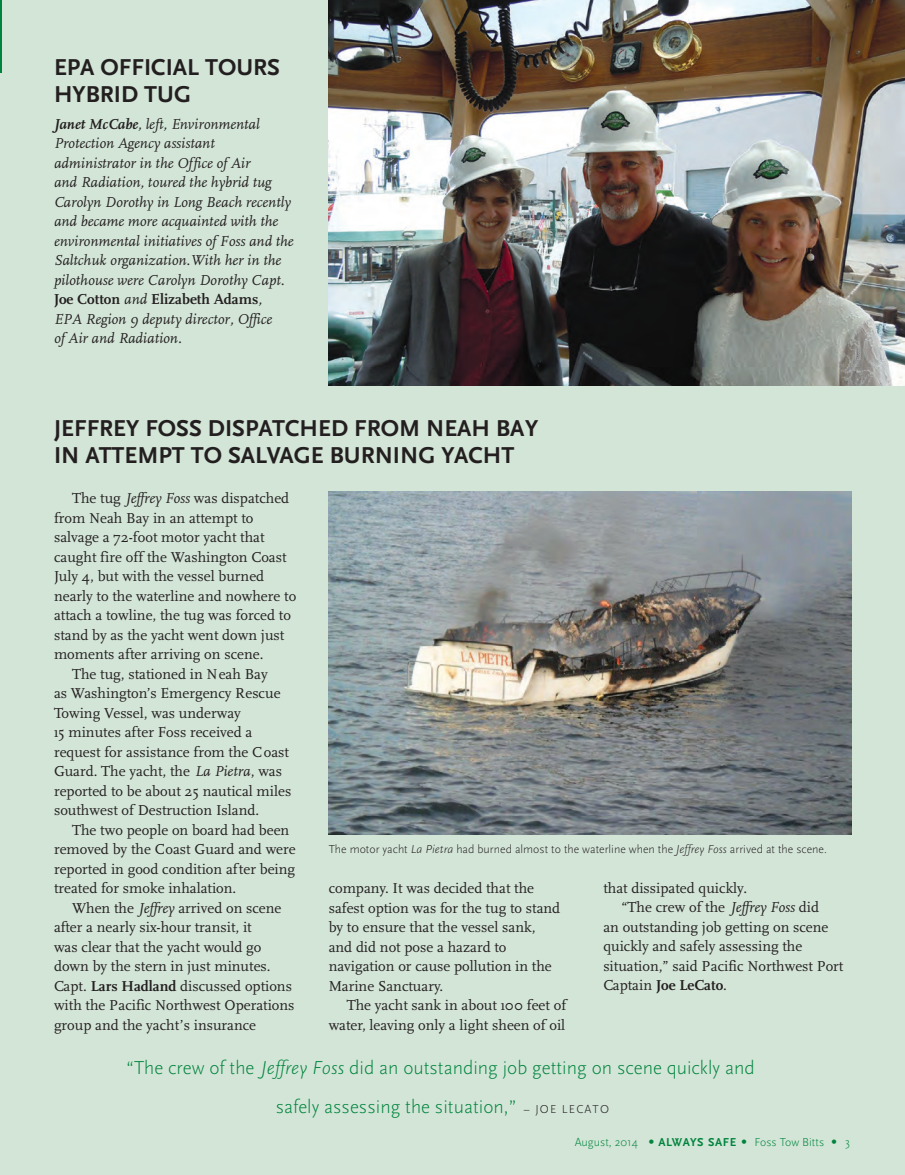
<style>
.page{position:relative;width:905px;height:1175px;background:#fff}
.page>*{position:absolute;margin:0;border:0;box-sizing:border-box;transform-origin:0 0}
.t1{font:700 24px/27px "Scala Sans";color:#231f20}
.t2{font:300 19.5px/39px "Scala Sans";color:#00843d;text-align:center}
.t3{font:15px/19.5px "Scala";color:#231f20}
.t4{font:italic 15px/19.5px "Scala";color:#231f20}
.t5{font:700 15px "Scala";color:#231f20}
.t6{font:300 12px "Scala Sans";color:#231f20}
.t7{font:300 12px "Scala Sans";color:#00843d}
.s1{font-weight:700}
.s2{font-weight:700;font-style:normal}
.s3{font-style:italic}
.s4{font-weight:400}
.s5{font-size:12px;color:#231f20}
.s6{font-family:"Univers"}
</style>
<div class="page">
<div style="left:0;top:0;width:904px;height:1174px;background:#d3e5d7"></div>
<hr style="left:0;top:0;width:1px;height:72px;background:#00843d">
<img style="left:328px;top:0;width:576px;height:386px">
<img style="left:328px;top:491px;width:523px;height:343px">
<h1 class="t1" style="left:54px;top:53px;width:227px">EPA OFFICIAL TOURS<br>HYBRID TUG</h1>
<p class="t4" style="left:54px;top:114px;width:241px"><span class="s1">Janet McCabe</span>, left, Environmental Protection Agency assistant administrator in the Office of Air<br>and Radiation, toured the hybrid tug Carolyn Dorothy in Long Beach recently and became more acquainted with the environmental initiatives of Foss and the Saltchuk organization.With her in the pilothouse were Carolyn Dorothy Capt.<br><span class="s2">Joe Cotton</span> and <span class="s2">Elizabeth Adams</span>,<br>EPA Region 9 deputy director, Office<br>of Air and Radiation.</p>
<h1 class="t1" style="left:54px;top:415px;width:486px">JEFFREY FOSS DISPATCHED FROM NEAH BAY<br>IN ATTEMPT TO SALVAGE BURNING YACHT</h1>
<p class="t3" style="left:72px;top:488px;width:219px">The tug <span class="s3">Jeffrey Foss</span> was dispatched</p>
<p class="t3" style="left:54px;top:508px;width:201px">from Neah Bay in an attempt to</p>
<p class="t3" style="left:54px;top:527px;width:212px">salvage a 72-foot motor yacht that</p>
<p class="t3" style="left:54px;top:547px;width:234px">caught fire off the Washington Coast</p>
<p class="t3" style="left:54px;top:566px;width:212px">July 4, but with the vessel burned</p>
<p class="t3" style="left:54px;top:586px;width:244px">nearly to the waterline and nowhere to</p>
<p class="t3" style="left:54px;top:605px;width:238px">attach a towline, the tug was forced to</p>
<p class="t3" style="left:54px;top:625px;width:232px">stand by as the yacht went down just</p>
<p class="t3" style="left:54px;top:644px;width:211px">moments after arriving on scene.</p>
<p class="t3" style="left:72px;top:664px;width:197px">The tug, stationed in Neah Bay</p>
<p class="t3" style="left:54px;top:683px;width:228px">as Washington’s Emergency Rescue</p>
<p class="t3" style="left:54px;top:703px;width:188px">Towing Vessel, was underway</p>
<p class="t3" style="left:54px;top:722px;width:200px">15 minutes after Foss received a</p>
<p class="t3" style="left:54px;top:742px;width:236px">request for assistance from the Coast</p>
<p class="t3" style="left:54px;top:761px;width:230px">Guard. The yacht, the <span class="s3">La Pietra</span>, was</p>
<p class="t3" style="left:54px;top:781px;width:239px">reported to be about 25 nautical miles</p>
<p class="t3" style="left:54px;top:800px;width:207px">southwest of Destruction Island.</p>
<p class="t3" style="left:72px;top:820px;width:219px">The two people on board had been</p>
<p class="t3" style="left:54px;top:839px;width:243px">removed by the Coast Guard and were</p>
<p class="t3" style="left:54px;top:859px;width:243px">reported in good condition after being</p>
<p class="t3" style="left:54px;top:878px;width:184px">treated for smoke inhalation.</p>
<p class="t3" style="left:72px;top:898px;width:211px">When the <span class="s3">Jeffrey</span> arrived on scene</p>
<p class="t3" style="left:54px;top:917px;width:199px">after a nearly six-hour transit, it</p>
<p class="t3" style="left:54px;top:937px;width:209px">was clear that the yacht would go</p>
<p class="t3" style="left:54px;top:956px;width:218px">down by the stern in just minutes.</p>
<p class="t3" style="left:54px;top:976px;width:239px">Capt. <span class="s1">Lars Hadland</span> discussed options</p>
<p class="t3" style="left:54px;top:995px;width:242px">with the Pacific Northwest Operations</p>
<p class="t3" style="left:54px;top:1015px;width:204px">group and the yacht’s insurance</p>
<p class="t6" style="left:328px;top:842px;width:499px">The motor yacht <span class="s3">La Pietra</span> had burned almost to the waterline when the <span class="s3">Jeffrey Foss</span> arrived at the scene.</p>
<p class="t3" style="left:603px;top:878px;width:145px">that dissipated quickly.</p>
<p class="t3" style="left:621px;top:897px;width:199px">“The crew of the <span class="s3">Jeffrey Foss</span> did</p>
<p class="t3" style="left:603px;top:917px;width:227px">an outstanding job getting on scene</p>
<p class="t3" style="left:603px;top:936px;width:200px">quickly and safely assessing the</p>
<p class="t3" style="left:603px;top:956px;width:241px">situation,” said Pacific Northwest Port</p>
<p class="t5" style="left:603px;top:976px;width:125px"><span class="s4">Captain</span> Joe LeCato<span class="s4">.</span></p>
<p class="t3" style="left:329px;top:878px;width:233px">company. It was decided that the safest option was for the tug to stand by to ensure that the vessel sank, and did not pose a hazard to navigation or cause pollution in the<br>Marine Sanctuary.</p>
<p class="t3" style="left:329px;top:995px;width:239px;text-align:right">The yacht sank in about 100 feet of water, leaving only a light sheen of oil</p>
<h2 class="t2" style="left:126px;top:1048px;width:630px">“The crew of the <span class="s3">Jeffrey Foss</span> did an outstanding job getting on scene quickly and safely assessing the situation,” <span class="s5">– JOE LECATO</span></h2>
<p class="t7" style="left:574px;top:1134px;width:277px">August, 2014 <span class="s6">•</span> <span class="s1">ALWAYS SAFE</span> <span class="s6">•</span> Foss Tow Bitts <span class="s6">•</span> 3</p>
</div>
